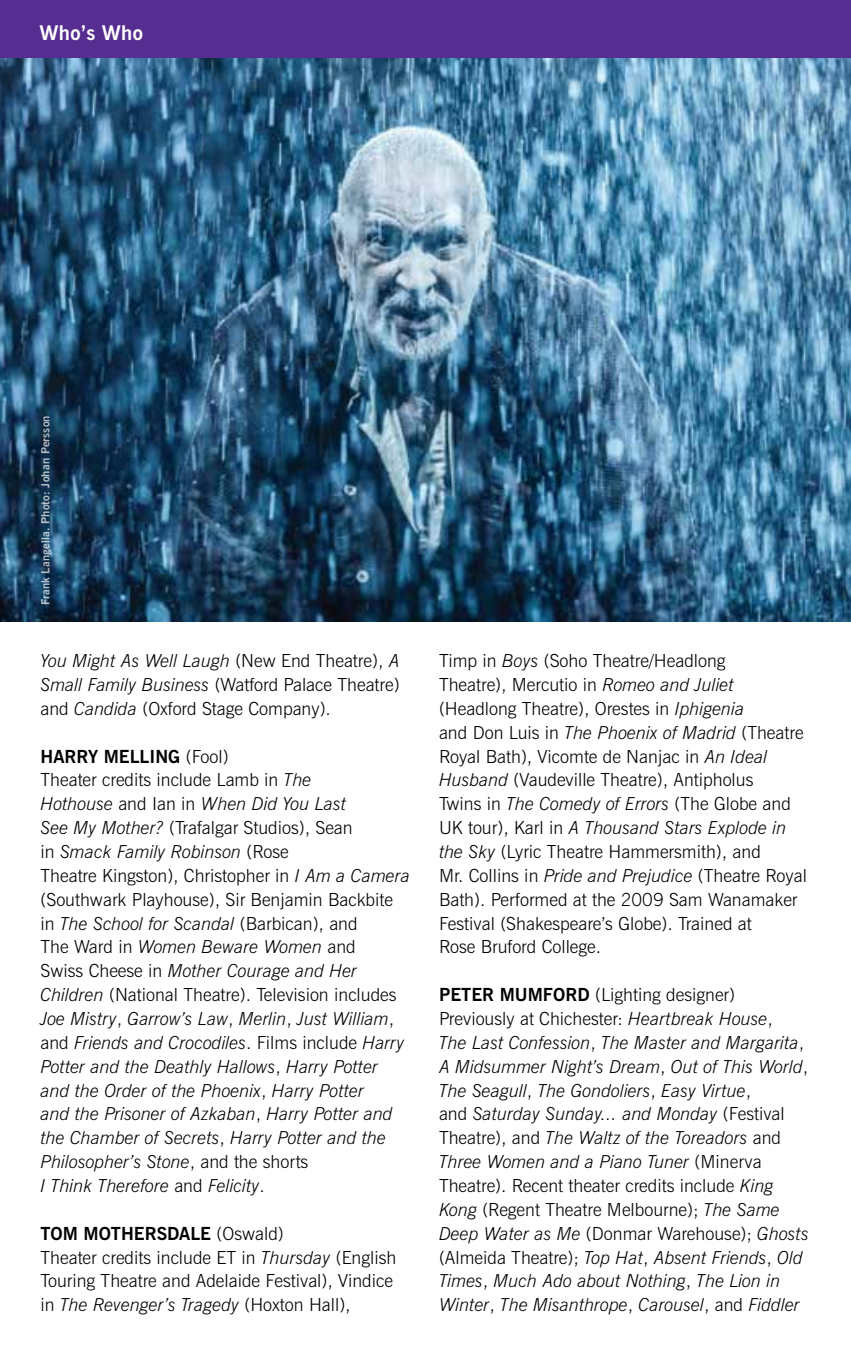
<style>
.page{position:relative;width:851px;height:1357px;background:#fff}
.page>*{position:absolute;margin:0;border:0;box-sizing:border-box;transform-origin:0 0}
.t1{font:700 20.25px "News Gothic BT";letter-spacing:.01em;color:#fff}
.t2{font:italic 300 18px/23.8px "News Gothic BT";color:#000}
.t3{font:300 18px/23.8px "News Gothic BT";color:#000}
.t4{font:700 11.25px "News Gothic BT";letter-spacing:.015em;color:#fff}
.s1{font-style:italic}
.s2{font-weight:700;font-style:normal}
.s3{font-style:normal}
.s4{font-weight:700}
</style>
<div class="page">
<div style="left:0;top:0;width:850px;height:59px;background:#562e91"></div>
<img style="left:0;top:59px;width:850px;height:562px">
<p class="t1" style="left:40px;top:20px;width:105px">Who’s Who</p>
<p class="t4" style="left:39px;top:605px;width:191px;rotate:-90deg">Frank Langella. Photo: Johan Persson</p>
<p class="t3" style="left:40px;top:649px;width:360px;text-align:justify"><span class="s1">You Might As Well Laugh</span> (New End Theatre), <span class="s1">A Small Family Business</span> (Watford Palace Theatre) and <span class="s1">Candida</span> (Oxford Stage Company).</p>
<p class="t2" style="left:40px;top:744px;width:371px"><span class="s2">HARRY MELLING</span> <span class="s3">(Fool)<br>Theater credits include Lamb in</span> The<br>Hothouse <span class="s3">and Ian in</span> When Did You Last<br>See My Mother? <span class="s3">(Trafalgar Studios), Sean<br>in</span> Smack Family Robinson <span class="s3">(Rose<br>Theatre Kingston), Christopher in</span> I Am a Camera <span class="s3">(Southwark Playhouse), Sir Benjamin Backbite in</span> The School for Scandal <span class="s3">(Barbican), and<br>The Ward in</span> Women Beware Women <span class="s3">and<br>Swiss Cheese in</span> Mother Courage and Her Children <span class="s3">(National Theatre). Television includes </span>Joe Mistry<span class="s3">,</span> Garrow’s Law<span class="s3">,</span> Merlin<span class="s3">,</span> Just William<span class="s3">, and</span> Friends and Crocodiles<span class="s3">. Films include</span> Harry Potter and the Deathly Hallows<span class="s3">,</span> Harry Potter and the Order of the Phoenix<span class="s3">,</span> Harry Potter<br>and the Prisoner of Azkaban<span class="s3">,</span> Harry Potter and the Chamber of Secrets<span class="s3">,</span> Harry Potter and the Philosopher’s Stone<span class="s3">, and the shorts<br></span>I Think Therefore <span class="s3">and</span> Felicity<span class="s3">.</span></p>
<p class="t3" style="left:40px;top:1221px;width:357px"><span class="s4">TOM MOTHERSDALE</span> (Oswald)<br>Theater credits include ET in <span class="s1">Thursday</span> (English Touring Theatre and Adelaide Festival), Vindice in <span class="s1">The Revenger’s Tragedy</span> (Hoxton Hall),</p>
<p class="t3" style="left:439px;top:649px;width:369px">Timp in <span class="s1">Boys</span> (Soho Theatre/Headlong<br>Theatre), Mercutio in <span class="s1">Romeo and Juliet </span>(Headlong Theatre), Orestes in <span class="s1">Iphigenia<br></span>and Don Luis in <span class="s1">The Phoenix of Madrid</span> (Theatre Royal Bath), Vicomte de Nanjac in <span class="s1">An Ideal Husband</span> (Vaudeville Theatre), Antipholus<br>Twins in <span class="s1">The Comedy of Errors</span> (The Globe and UK tour), Karl in <span class="s1">A Thousand Stars Explode in the Sky</span> (Lyric Theatre Hammersmith), and<br>Mr. Collins in <span class="s1">Pride and Prejudice</span> (Theatre Royal Bath). Performed at the 2009 Sam Wanamaker Festival (Shakespeare’s Globe). Trained at<br>Rose Bruford College.</p>
<p class="t2" style="left:439px;top:982px;width:371px"><span class="s2">PETER MU MFORD</span> <span class="s3">(Lighting designer)<br>Previously at Chichester:</span> Heartbreak House<span class="s3">,<br></span>The Last Confession<span class="s3">,</span> The Master and Margarita<span class="s3">, </span>A Midsummer Night’s Dream<span class="s3">,</span> Out of This World<span class="s3">, </span>The Seagull<span class="s3">,</span> The Gondoliers<span class="s3">,</span> Easy Virtue<span class="s3">,<br>and</span> Saturday Sunday... and Monday <span class="s3">(Festival Theatre), and</span> The Waltz of the Toreadors <span class="s3">and </span>Three Women and a Piano Tuner <span class="s3">(Minerva Theatre). Recent theater credits include</span> King Kong <span class="s3">(Regent Theatre Melbourne);</span> The Same Deep Water as Me <span class="s3">(Donmar Warehouse);</span> Ghosts <span class="s3">(Almeida Theatre);</span> Top Hat<span class="s3">,</span> Absent Friends<span class="s3">,</span> Old Times<span class="s3">,</span> Much Ado about Nothing<span class="s3">,</span> The Lion in Winter<span class="s3">,</span> The Misanthrope<span class="s3">,</span> Carousel<span class="s3">, and</span> Fiddler</p>
</div>
